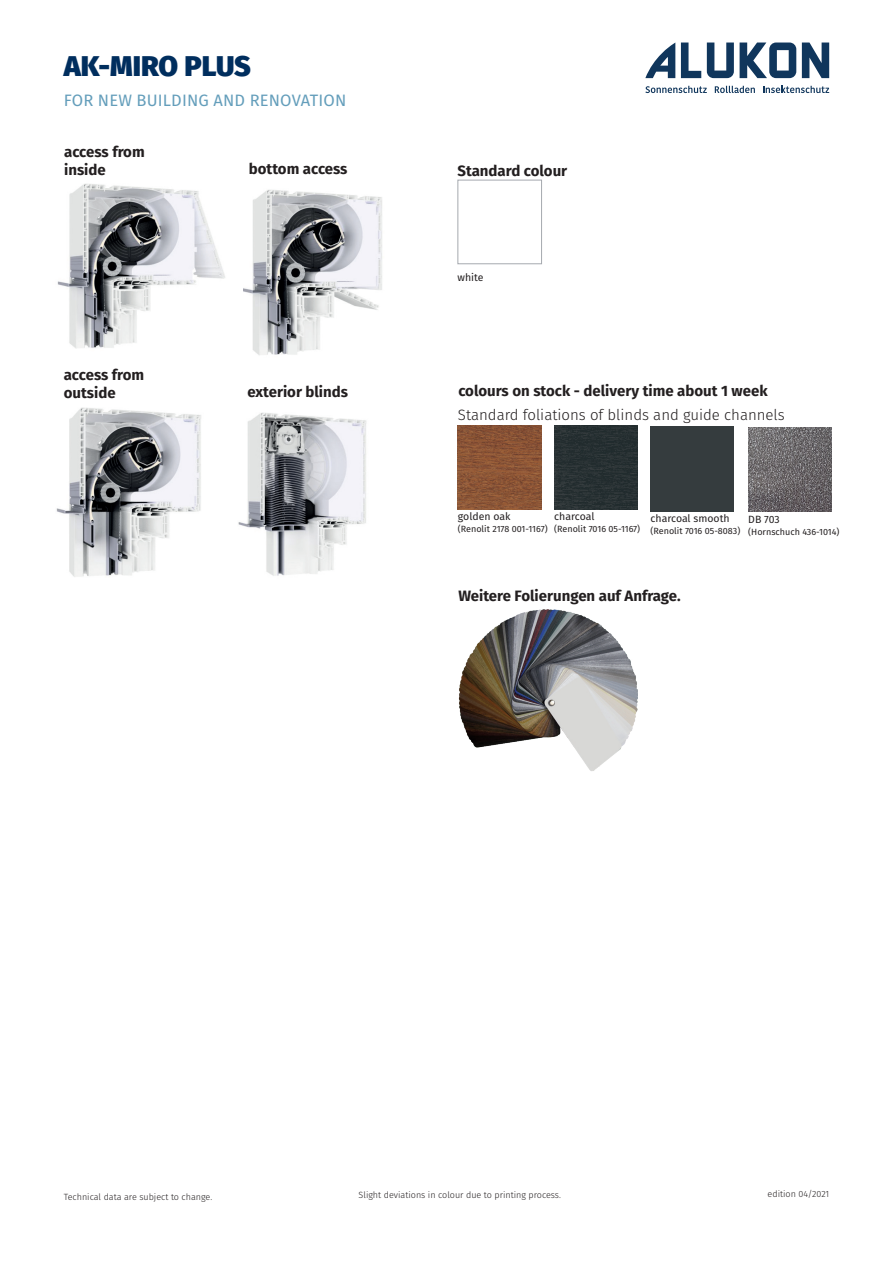
<style>
.page{position:relative;width:893px;height:1263px;background:#fff}
.page>*{position:absolute;margin:0;border:0;box-sizing:border-box;transform-origin:0 0}
.t1{font:800 28.5px "Fira Sans";color:#002e5e}
.t2{font:16.5px "Fira Sans";letter-spacing:.01em;color:#649ebb}
.t3{font:700 15px/18px "Fira Sans";color:#231f20}
.t4{font:300 15px "Fira Sans";color:#231f20}
.t5{font:10.5px "Fira Sans";color:#231f20}
.t6{font:300 9px "Fira Sans";color:#231f20}
.t7{font:9px "Fira Sans";color:#231f20}
</style>
<div class="page">
<svg style="left:645px;top:86px;width:62px;height:7px"></svg>
<svg style="left:715px;top:86px;width:40px;height:7px"></svg>
<svg style="left:763px;top:86px;width:66px;height:7px"></svg>
<svg style="left:802px;top:43px;width:27px;height:35px"></svg>
<svg style="left:740px;top:43px;width:56px;height:35px"></svg>
<svg style="left:707px;top:43px;width:27px;height:35px"></svg>
<svg style="left:681px;top:43px;width:20px;height:35px"></svg>
<svg style="left:645px;top:43px;width:30px;height:35px"></svg>
<img style="left:56px;top:407px;width:145px;height:170px">
<img style="left:57px;top:183px;width:168px;height:166px">
<img style="left:243px;top:189px;width:139px;height:166px">
<img style="left:238px;top:412px;width:129px;height:164px">
<img style="left:458px;top:426px;width:83px;height:83px">
<img style="left:554px;top:426px;width:84px;height:83px">
<div style="left:457px;top:180px;width:85px;height:84px;border:1px solid #a5a9af"></div>
<img style="left:748px;top:428px;width:84px;height:83px">
<img style="left:458px;top:609px;width:179px;height:162px">
<div style="left:651px;top:427px;width:83px;height:85px;background:#353c3e"></div>
<h1 class="t1" style="left:64px;top:41px;width:189px">AK-MIRO PLUS</h1>
<p class="t2" style="left:64px;top:88px;width:284px">FOR NEW BUILDING AND RENOVATION</p>
<p class="t3" style="left:64px;top:142px;width:82px">access from inside</p>
<p class="t3" style="left:64px;top:364px;width:82px">access from outside</p>
<p class="t3" style="left:249px;top:159px;width:100px">bottom access</p>
<p class="t3" style="left:247px;top:382px;width:102px">exterior blinds</p>
<p class="t3" style="left:457px;top:160px;width:111px">Standard colour</p>
<p class="t5" style="left:457px;top:269px;width:27px">white</p>
<p class="t3" style="left:458px;top:381px;width:311px">colours on stock - delivery time about 1 week</p>
<p class="t4" style="left:458px;top:404px;width:328px">Standard foliations of blinds and guide channels</p>
<p class="t5" style="left:458px;top:509px;width:54px">golden oak</p>
<p class="t7" style="left:458px;top:522px;width:91px">(Renolit 2178 001-1167)</p>
<p class="t5" style="left:554px;top:509px;width:42px">charcoal</p>
<p class="t7" style="left:554px;top:522px;width:87px">(Renolit 7016 05-1167)</p>
<p class="t5" style="left:651px;top:510px;width:81px">charcoal smooth</p>
<p class="t7" style="left:651px;top:524px;width:91px">(Renolit 7016 05-8083)</p>
<p class="t5" style="left:748px;top:511px;width:33px">DB 703</p>
<p class="t7" style="left:748px;top:525px;width:93px">(Hornschuch 436-1014)</p>
<p class="t3" style="left:458px;top:586px;width:224px">Weitere Folierungen auf Anfrage.</p>
<p class="t6" style="left:64px;top:1190px;width:150px">Technical data are subject to change.</p>
<p class="t6" style="left:359px;top:1189px;width:204px">Slight deviations in colour due to printing process.</p>
<p class="t6" style="left:768px;top:1187px;width:63px">edition 04/2021</p>
</div>
